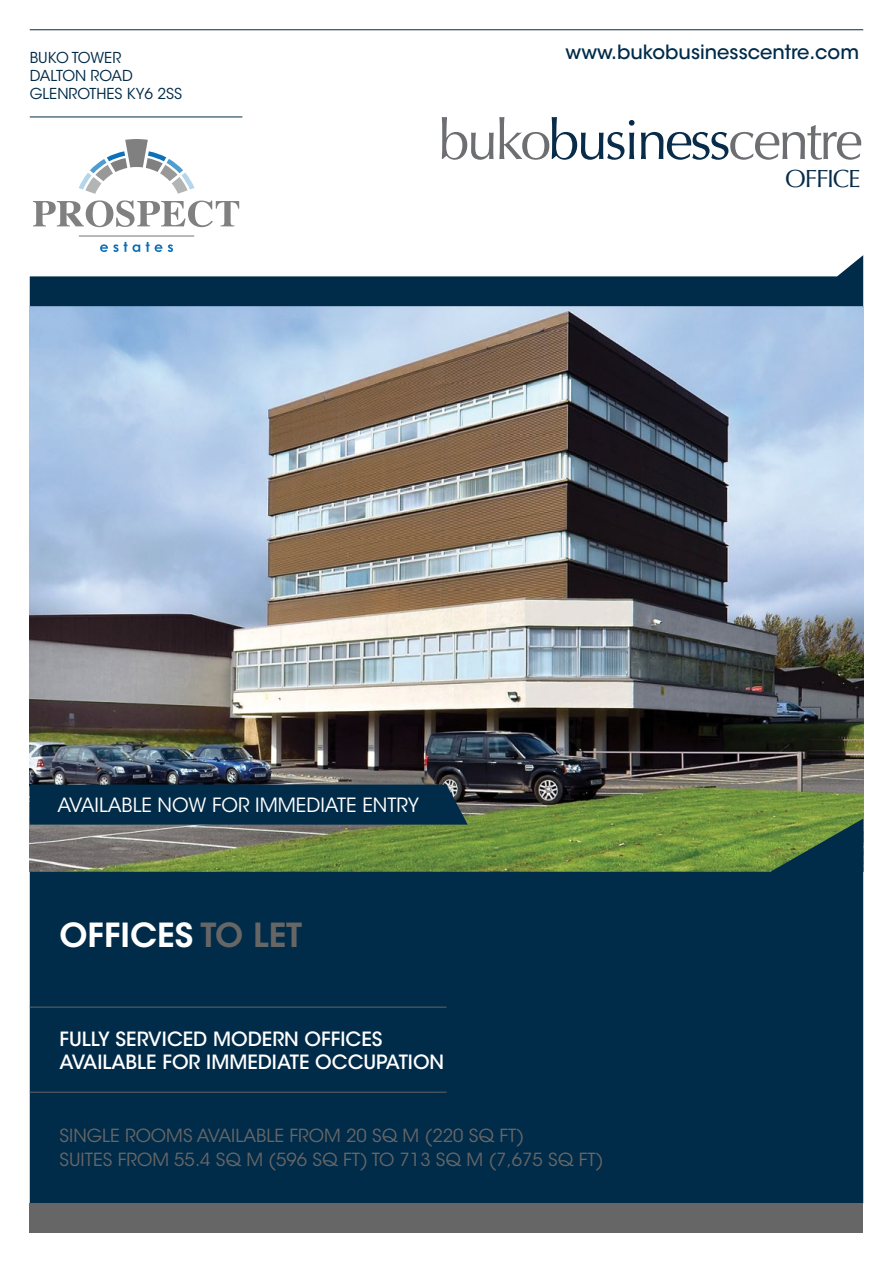
<style>
.page{position:relative;width:893px;height:1263px;background:#fff}
.page>*{position:absolute;margin:0;border:0;box-sizing:border-box;transform-origin:0 0}
.t1{font:55.8px "Optima LT Std";letter-spacing:-.05em;color:#6d6e71}
.t2{font:600 33px "ITC Avant Garde Std";color:#fff}
.t3{font:24.9px "Optima LT Std";letter-spacing:-.05em;color:#072b48}
.t4{font:500 19.5px/23.4px "ITC Avant Garde Std";color:#fff}
.t5{font:19.5px "ITC Avant Garde Std";color:#fff}
.t6{font:500 19.5px "ITC Avant Garde Std";color:#002b49}
.t7{font:18px/24px "ITC Avant Garde Std";color:#666}
.t8{font:15px/18px "ITC Avant Garde Std";color:#002b49}
.s1{color:#072b48}
.s2{color:#666}
</style>
<div class="page">
<img style="left:30px;top:306px;width:833px;height:513px">
<svg style="left:30px;top:819px;width:833px;height:384px;background:#0e3749"></svg>
<div style="left:30px;top:1203px;width:833px;height:30px;background:#666"></div>
<hr style="left:30px;top:29px;width:833px;height:1px;background:#002b49">
<hr style="left:30px;top:117px;width:212px;height:1px;background:#002b49">
<hr style="left:30px;top:1007px;width:416px;height:1px;background:#666">
<hr style="left:30px;top:1092px;width:416px;height:1px;background:#666">
<svg style="left:30px;top:784px;width:438px;height:41px;background:#042d49"></svg>
<svg style="left:33px;top:200px;width:206px;height:27px"></svg>
<svg style="left:30px;top:235px;width:833px;height:71px"></svg>
<svg style="left:79px;top:139px;width:115px;height:55px"></svg>
<p class="t8" style="left:30px;top:49px;width:154px">BUKO TOWER<br>DALTON ROAD<br>GLENROTHES KY6 2SS</p>
<p class="t6" style="left:566px;top:40px;width:295px">www.bukobusinesscentre.com</p>
<h1 class="t1" style="left:439px;top:108px;width:426px">buko<span class="s1">business</span>centre</h1>
<h3 class="t3" style="left:785px;top:165px;width:77px">OFFICE</h3>
<p class="t5" style="left:57px;top:793px;width:363px">AVAILABLE NOW FOR IMMEDIATE ENTRY</p>
<h2 class="t2" style="left:60px;top:914px;width:244px">OFFICES <span class="s2">TO LET</span></h2>
<p class="t4" style="left:60px;top:1027px;width:386px">FULLY SERVICED MODERN OFFICES<br>AVAILABLE FOR IMMEDIATE OCCUPATION</p>
<p class="t7" style="left:60px;top:1124px;width:546px">SINGLE ROOMS AVAILABLE FROM 20 SQ M (220 SQ FT)<br>SUITES FROM 55.4 SQ M (596 SQ FT) TO 713 SQ M (7,675 SQ FT)</p>
</div>
